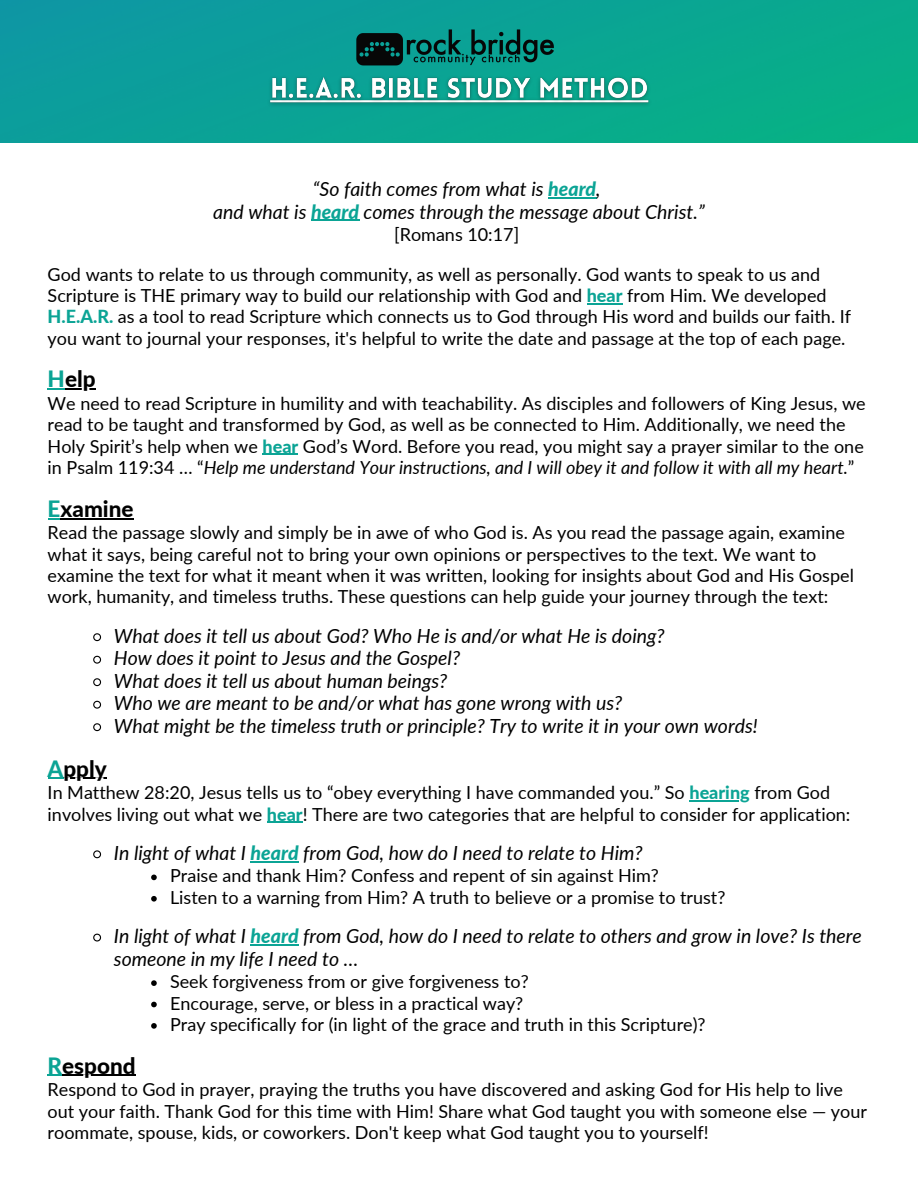
<style>
.page{position:relative;width:918px;height:1188px;background:#fff}
.page>*{position:absolute;margin:0;border:0;box-sizing:border-box;transform-origin:0 0}
.t1{font:800 22.5px "Lato";color:#000}
.t2{font:italic 19.5px/22.5px "Lato";color:#000}
.t3{font:18px/21.3px "Lato";color:#000}
.s1{font-weight:800;color:#0ba495}
.s2{color:#0ba495}
.s3{font-style:italic}
</style>
<div class="page">
<img style="left:0;top:0;width:918px;height:142px">
<svg style="left:93px;top:633px;width:9px;height:9px"></svg>
<svg style="left:93px;top:655px;width:9px;height:9px"></svg>
<svg style="left:93px;top:678px;width:9px;height:9px"></svg>
<svg style="left:93px;top:700px;width:9px;height:9px"></svg>
<svg style="left:93px;top:723px;width:9px;height:9px"></svg>
<svg style="left:93px;top:850px;width:9px;height:9px"></svg>
<hr style="left:251px;top:861px;width:48px;height:1px;background:#0ba495">
<svg style="left:151px;top:875px;width:6px;height:5px"></svg>
<svg style="left:151px;top:896px;width:6px;height:6px"></svg>
<svg style="left:93px;top:933px;width:9px;height:9px"></svg>
<hr style="left:251px;top:944px;width:48px;height:1px;background:#0ba495">
<svg style="left:151px;top:980px;width:6px;height:6px"></svg>
<svg style="left:151px;top:1002px;width:6px;height:5px"></svg>
<svg style="left:151px;top:1023px;width:6px;height:6px"></svg>
<hr style="left:548px;top:197px;width:48px;height:1px;background:#0ba495">
<hr style="left:311px;top:220px;width:48px;height:1px;background:#0ba495">
<hr style="left:587px;top:303px;width:36px;height:1px;background:#0ba495">
<svg style="left:48px;top:389px;width:17px;height:1px"></svg>
<hr style="left:65px;top:389px;width:31px;height:1px;background:#000">
<hr style="left:263px;top:454px;width:35px;height:1px;background:#0ba495">
<svg style="left:48px;top:518px;width:13px;height:1px"></svg>
<hr style="left:61px;top:518px;width:73px;height:1px;background:#000">
<svg style="left:48px;top:778px;width:15px;height:1px"></svg>
<hr style="left:63px;top:778px;width:44px;height:1px;background:#000">
<hr style="left:689px;top:800px;width:61px;height:1px;background:#0ba495">
<hr style="left:267px;top:822px;width:36px;height:1px;background:#0ba495">
<svg style="left:48px;top:1075px;width:14px;height:1px"></svg>
<hr style="left:62px;top:1075px;width:74px;height:1px;background:#000">
<img style="left:348px;top:24px;width:222px;height:45px">
<img style="left:263px;top:71px;width:392px;height:42px">
<p class="t2" style="left:313px;top:177px;width:289px">“So faith comes from what is <span class="s1">heard</span>,</p>
<p class="t2" style="left:213px;top:200px;width:493px">and what is <span class="s1">heard</span> comes through the message about Christ.”</p>
<p class="t3" style="left:394px;top:224px;width:126px">[Romans 10:17]</p>
<p class="t3" style="left:48px;top:263px;width:805px">God wants to relate to us through community, as well as personally. God wants to speak to us and Scripture is THE primary way to build our relationship with God and <span class="s1">hear</span> from Him. We developed <span class="s1">H.E.A.R.</span> as a tool to read Scripture which connects us to God through His word and builds our faith. If you want to journal your responses, it's helpful to write the date and passage at the top of each page.</p>
<p class="t1" style="left:48px;top:365px;width:49px"><span class="s2">H</span>elp</p>
<p class="t3" style="left:48px;top:392px;width:820px">We need to read Scripture in humility and with teachability. As disciples and followers of King Jesus, we read to be taught and transformed by God, as well as be connected to Him. Additionally, we need the Holy Spirit’s help when we <span class="s1">hear</span> God’s Word. Before you read, you might say a prayer similar to the one in Psalm 119:34 … “<span class="s3">Help me understand Your instructions, and I will obey it and follow it with all my heart.</span>”</p>
<p class="t1" style="left:48px;top:495px;width:87px"><span class="s2">E</span>xamine</p>
<p class="t3" style="left:48px;top:522px;width:808px">Read the passage slowly and simply be in awe of who God is. As you read the passage again, examine what it says, being careful not to bring your own opinions or perspectives to the text. We want to examine the text for what it meant when it was written, looking for insights about God and His Gospel work, humanity, and timeless truths. These questions can help guide your journey through the text:</p>
<p class="t2" style="left:114px;top:624px;width:552px">What does it tell us about God? Who He is and/or what He is doing?</p>
<p class="t2" style="left:114px;top:647px;width:348px">How does it point to Jesus and the Gospel?</p>
<p class="t2" style="left:114px;top:669px;width:335px">What does it tell us about human beings?</p>
<p class="t2" style="left:114px;top:692px;width:510px">Who we are meant to be and/or what has gone wrong with us?</p>
<p class="t2" style="left:114px;top:714px;width:645px">What might be the timeless truth or principle? Try to write it in your own words!</p>
<p class="t1" style="left:48px;top:754px;width:61px"><span class="s2">A</span>pply</p>
<p class="t3" style="left:48px;top:782px;width:804px">In Matthew 28:20, Jesus tells us to “obey everything I have commanded you.” So <span class="s1">hearing</span> from God involves living out what we <span class="s1">hear</span>! There are two categories that are helpful to consider for application:</p>
<p class="t2" style="left:114px;top:841px;width:530px">In light of what I <span class="s1">heard</span> from God, how do I need to relate to Him?</p>
<p class="t3" style="left:170px;top:865px;width:490px">Praise and thank Him? Confess and repent of sin against Him?</p>
<p class="t3" style="left:170px;top:886px;width:557px">Listen to a warning from Him? A truth to believe or a promise to trust?</p>
<p class="t2" style="left:114px;top:924px;width:750px">In light of what I <span class="s1">heard</span> from God, how do I need to relate to others and grow in love? Is there someone in my life I need to …</p>
<p class="t3" style="left:170px;top:971px;width:360px">Seek forgiveness from or give forgiveness to?</p>
<p class="t3" style="left:170px;top:992px;width:355px">Encourage, serve, or bless in a practical way?</p>
<p class="t3" style="left:170px;top:1013px;width:537px">Pray specifically for (in light of the grace and truth in this Scripture)?</p>
<p class="t1" style="left:48px;top:1051px;width:89px"><span class="s2">R</span>espond</p>
<p class="t3" style="left:48px;top:1079px;width:797px">Respond to God in prayer, praying the truths you have discovered and asking God for His help to live</p>
<p class="t3" style="left:48px;top:1100px;width:821px">out your faith. Thank God for this time with Him! Share what God taught you with someone else — your roommate, spouse, kids, or coworkers. Don't keep what God taught you to yourself!</p>
</div>
